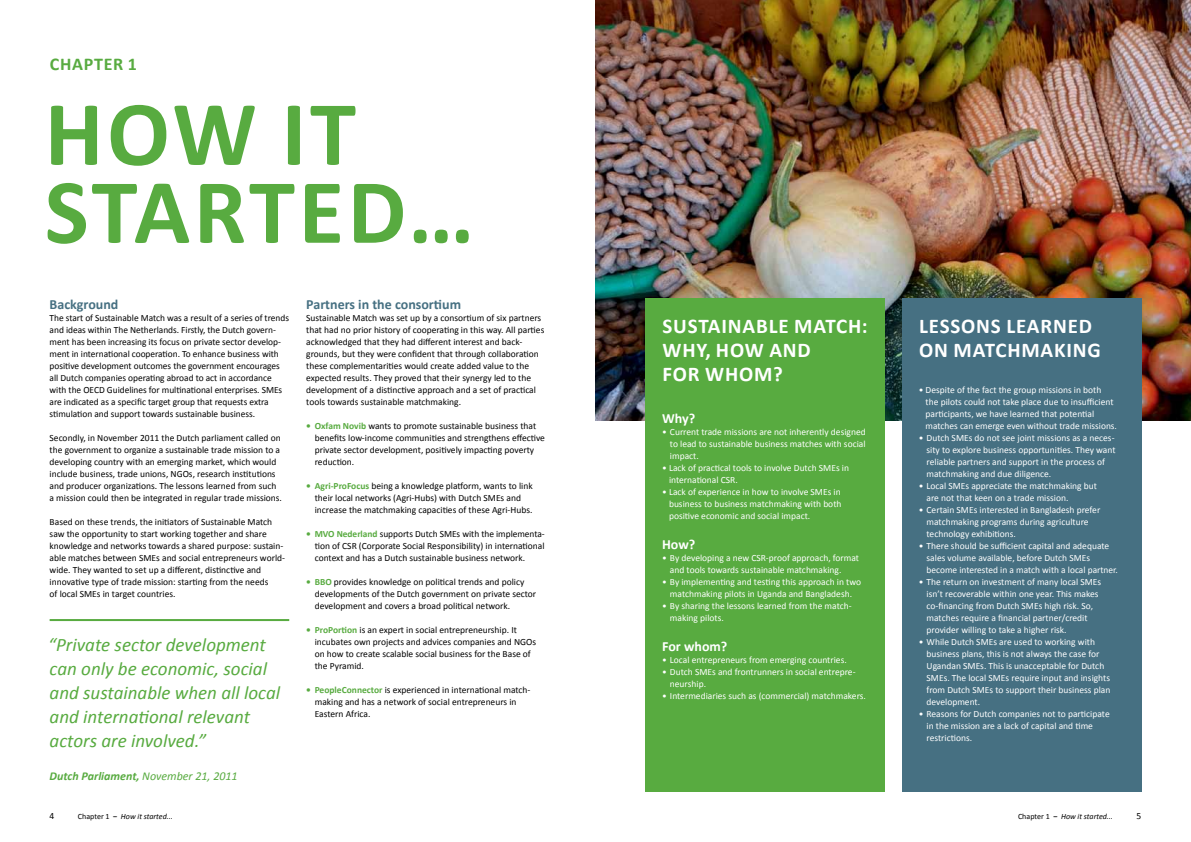
<style>
.page{position:relative;width:1191px;height:842px;background:#fff}
.page>*{position:absolute;margin:0;border:0;box-sizing:border-box;transform-origin:0 0}
.t1{font:700 93px/78px "Calibri";letter-spacing:.04em;color:#58ab40}
.t2{font:700 21px/24px "Calibri";letter-spacing:.04em;color:#fff}
.t3{font:italic 19px/24px "Calibri";color:#58ab40}
.t4{font:700 18px "Calibri";letter-spacing:.04em;color:#58ab40}
.t5{font:700 14px "Calibri";color:#467082}
.t6{font:700 14px "Calibri";color:#fff}
.t7{font:italic 700 12px "Calibri";color:#58ab40}
.t8{font:9.5px/12px "Calibri";color:#000}
.t9{font:9.5px/12px "Calibri";color:#fff}
.t10{font:italic 8px "Calibri";color:#000}
.s1{font-weight:400}
.s2{font-weight:700;color:#58ab40}
.s3{font-style:normal}
.s4{font-weight:700;font-style:normal}
</style>
<div class="page">
<img style="left:595px;top:0;width:596px;height:421px">
<div style="left:645px;top:298px;width:239px;height:494px;background:#58ab40"></div>
<hr style="left:50px;top:619px;width:239px;height:2px;background:#58ab40">
<div style="left:901px;top:298px;width:240px;height:494px;background:#467082"></div>
<h3 class="t4" style="left:50px;top:53px;width:88px">Chapter 1</h3>
<h1 class="t1" style="left:45px;top:95px;width:431px">How it started…</h1>
<h3 class="t5" style="left:50px;top:295px;width:70px">Background</h3>
<p class="t8" style="left:50px;top:312px;width:241px">The start of Sustainable Match was a result of a series of trends and ideas within The Netherlands. Firstly, the Dutch govern&shy;ment has been increasing its focus on private sector develop&shy;ment in international cooperation. To enhance business with positive development outcomes the government encourages all Dutch companies operating abroad to act in accordance with the OECD Guidelines for multinational enterprises. SMEs are indicated as a specific target group that requests extra stimulation and support towards sustainable business.</p>
<p class="t8" style="left:50px;top:432px;width:234px">Secondly, in November 2011 the Dutch parliament called on the government to organize a sustainable trade mission to a developing country with an emerging market, which would include business, trade unions, NGOs, research institutions and producer organizations. The lessons learned from such a mission could then be integrated in regular trade missions.</p>
<p class="t8" style="left:50px;top:516px;width:237px">Based on these trends, the initiators of Sustainable Match saw the opportunity to start working together and share knowledge and networks towards a shared purpose: sustain&shy;able matches between SMEs and social entrepreneurs world&shy;wide. They wanted to set up a different, distinctive and innovative type of trade mission: starting from the needs<br>of local SMEs in target countries.</p>
<h3 class="t3" style="left:48px;top:632px;width:233px">“Private sector development can only be economic, social and sustainable when all local and international relevant actors are involved.”</h3>
<p class="t7" style="left:50px;top:768px;width:190px">Dutch Parliament, <span class="s1">November 21, 2011</span></p>
<h3 class="t5" style="left:306px;top:295px;width:156px">Partners in the consortium</h3>
<p class="t8" style="left:306px;top:312px;width:240px">Sustainable Match was set up by a consortium of six partners that had no prior history of cooperating in this way. All parties acknowledged that they had different interest and back&shy;grounds, but they were confident that through collaboration these complementarities would create added value to the expected results. They proved that their synergy led to the development of a distinctive approach and a set of practical tools towards sustainable matchmaking.</p>
<p class="t8" style="left:315px;top:420px;width:232px;text-indent:-9px"><span class="s2">• Oxfam Novib</span> wants to promote sustainable business that benefits low-income communities and strengthens effective private sector development, positively impacting poverty reduction.</p>
<p class="t8" style="left:315px;top:480px;width:219px;text-indent:-9px"><span class="s2">• Agri-ProFocus</span> being a knowledge platform, wants to link their local networks (Agri-Hubs) with Dutch SMEs and increase the matchmaking capacities of these Agri-Hubs.</p>
<p class="t8" style="left:315px;top:528px;width:231px;text-align:justify;text-indent:-9px"><span class="s2">• MVO Nederland</span> supports Dutch SMEs with the implementa&shy;tion of CSR (Corporate Social Responsibility) in international context and has a Dutch sustainable business network.</p>
<p class="t8" style="left:315px;top:576px;width:223px;text-indent:-9px"><span class="s2">• BBO</span> provides knowledge on political trends and policy developments of the Dutch government on private sector development and covers a broad political network.</p>
<p class="t8" style="left:315px;top:624px;width:223px;text-indent:-9px"><span class="s2">• ProPortion</span> is an expert in social entrepreneurship. It incubates own projects and advices companies and NGOs on how to create scalable social business for the Base of the Pyramid.</p>
<p class="t8" style="left:315px;top:684px;width:217px;text-indent:-9px"><span class="s2">• PeopleConnector</span> is experienced in international match&shy;making and has a network of social entrepreneurs in<br>Eastern Africa.</p>
<h2 class="t2" style="left:662px;top:314px;width:206px">Sustainable Match:<br>Why, how and<br>for whom?</h2>
<h3 class="t6" style="left:662px;top:409px;width:35px">Why?</h3>
<p class="t9" style="left:670px;top:426px;width:197px;text-align:justify;text-indent:-8px">• Current trade missions are not inherently designed to lead to sustainable business matches with social impact.</p>
<p class="t9" style="left:669px;top:462px;width:181px;text-indent:-7px">• Lack of practical tools to involve Dutch SMEs in international CSR.</p>
<p class="t9" style="left:669px;top:486px;width:174px;text-align:justify;text-indent:-7px">• Lack of experience in how to involve SMEs in business to business matchmaking with both positive economic and social impact.</p>
<h3 class="t6" style="left:662px;top:535px;width:35px">How?</h3>
<p class="t9" style="left:670px;top:552px;width:191px;text-indent:-8px">• By developing a new CSR-proof approach, format and tools towards sustainable matchmaking.</p>
<p class="t9" style="left:662px;top:576px;width:200px;text-align:center">• By implementing and testing this approach in two matchmaking pilots in Uganda and Bangladesh.</p>
<p class="t9" style="left:670px;top:600px;width:183px;text-indent:-8px">• By sharing the lessons learned from the match&shy;making pilots.</p>
<h3 class="t6" style="left:662px;top:637px;width:67px">For whom?</h3>
<p class="t9" style="left:662px;top:654px;width:186px">• Local entrepreneurs from emerging countries.</p>
<p class="t9" style="left:670px;top:666px;width:187px;text-indent:-8px">• Dutch SMEs and frontrunners in social entrepre&shy;neurship.</p>
<p class="t9" style="left:662px;top:690px;width:205px">• Intermediaries such as (commercial) matchmakers.</p>
<h2 class="t2" style="left:919px;top:314px;width:183px">LESSON S LEARNED<br>on matchmaking</h2>
<p class="t9" style="left:925px;top:384px;width:193px;text-indent:-7px">• Despite of the fact the group missions in both<br>the pilots could not take place due to insufficient participants, we have learned that potential matches can emerge even without trade missions.</p>
<p class="t9" style="left:926px;top:432px;width:190px;text-indent:-8px">• Dutch SMEs do not see joint missions as a neces&shy;sity to explore business opportunities. They want reliable partners and support in the process of matchmaking and due diligence.</p>
<p class="t9" style="left:926px;top:480px;width:172px;text-indent:-8px">• Local SMEs appreciate the matchmaking but are not that keen on a trade mission.</p>
<p class="t9" style="left:926px;top:504px;width:175px;text-indent:-8px">• Certain SMEs interested in Bangladesh prefer matchmaking programs during agriculture technology exhibitions.</p>
<p class="t9" style="left:926px;top:540px;width:193px;text-indent:-8px">• There should be sufficient capital and adequate sales volume available, before Dutch SMEs become interested in a match with a local partner.</p>
<p class="t9" style="left:926px;top:576px;width:176px;text-indent:-8px">• The return on investment of many local SMEs isn’t recoverable within one year. This makes co-financing from Dutch SMEs high risk. So, matches require a financial partner/credit provider willing to take a higher risk.</p>
<p class="t9" style="left:926px;top:636px;width:185px;text-indent:-8px">• While Dutch SMEs are used to working with business plans, this is not always the case for Ugandan SMEs. This is unacceptable for Dutch SMEs. The local SMEs require input and insights from Dutch SMEs to support their business plan development.</p>
<p class="t9" style="left:926px;top:708px;width:185px;text-indent:-8px">• Reasons for Dutch companies not to participate in the mission are a lack of capital and time restrictions.</p>
<p class="t8" style="left:50px;top:810px;width:6px">4</p>
<p class="t10" style="left:78px;top:811px;width:96px"><span class="s3">Chapter 1</span> <span class="s4">‒</span> How it started...</p>
<p class="t10" style="left:1018px;top:811px;width:96px"><span class="s3">Chapter 1</span> <span class="s4">‒</span> How it started...</p>
<p class="t8" style="left:1136px;top:810px;width:6px">5</p>
</div>
